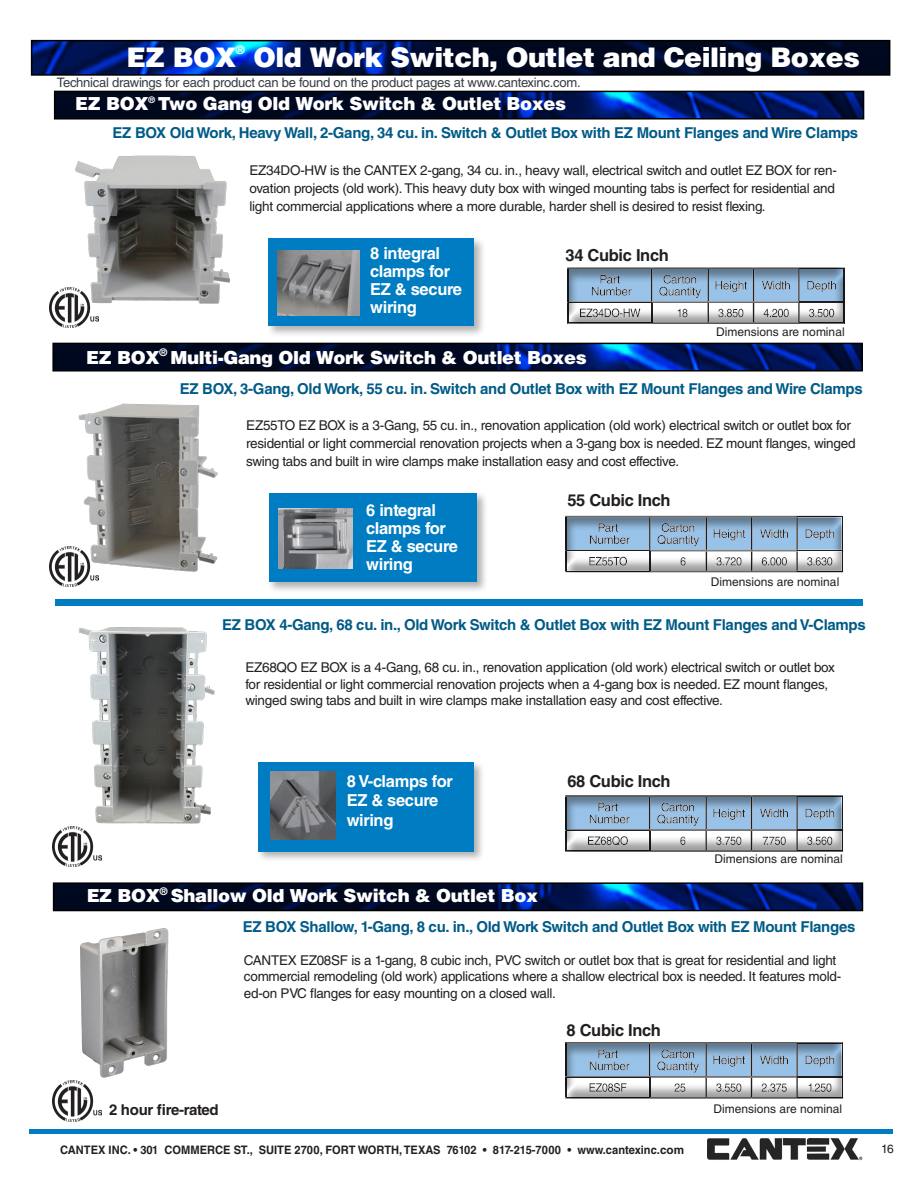
<style>
.page{position:relative;width:918px;height:1188px;background:#fff}
.page>*{position:absolute;margin:0;border:0;box-sizing:border-box;transform-origin:0 0}
.t1{font:900 27px "Helvetica LT Pro";letter-spacing:-.02em;color:#fff}
.t2{font:900 18px "Helvetica LT Pro";letter-spacing:-.02em;color:#fff}
.t3{font:700 16.5px/18px "Helvetica LT Std";letter-spacing:-.02em;color:#fff}
.t4{font:700 16.5px "Helvetica LT Std";letter-spacing:-.02em;color:#231f20}
.t5{font:700 15px "Helvetica LT Std";letter-spacing:-.02em;color:#005b86}
.t6{font:700 15px "Helvetica LT Std";letter-spacing:-.02em;color:#231f20}
.t7{font:13.5px/18px "Helvetica LT Std";letter-spacing:-.02em;color:#231f20}
.t8{font:13.05px "Helvetica LT Std";letter-spacing:-.02em;color:#383c43}
.t9{font:12px "Helvetica LT Std";color:#231f20}
.t10{font:900 12px "Helvetica LT Pro";color:#fff}
.t11{font:700 11.7px "Helvetica LT Std";color:#231f20;scale:.95 1}
</style>
<div class="page">
<img style="left:707px;top:1139px;width:156px;height:21px">
<hr style="left:29px;top:1130px;width:864px;height:4px;background:#007cc2">
<div style="left:563px;top:255px;width:294px;height:84px;background:#231f20;opacity:.43"></div>
<div style="left:266px;top:237px;width:220px;height:101px;background:#231f20;opacity:.35"></div>
<div style="left:269px;top:239px;width:205px;height:87px;background:#007cc2"></div>
<img style="left:277px;top:250px;width:83px;height:65px">
<img style="left:50px;top:291px;width:29px;height:37px">
<div style="left:561px;top:509px;width:295px;height:77px;background:#231f20;opacity:.43"></div>
<div style="left:267px;top:491px;width:221px;height:102px;background:#231f20;opacity:.35"></div>
<div style="left:269px;top:493px;width:208px;height:89px;background:#007cc2"></div>
<img style="left:279px;top:508px;width:74px;height:60px">
<img style="left:78px;top:627px;width:137px;height:197px">
<div style="left:561px;top:788px;width:295px;height:78px;background:#231f20;opacity:.43"></div>
<img style="left:67px;top:928px;width:102px;height:153px">
<img style="left:52px;top:826px;width:49px;height:41px">
<img style="left:52px;top:1081px;width:49px;height:40px">
<div style="left:256px;top:760px;width:229px;height:103px;background:#231f20;opacity:.35"></div>
<div style="left:259px;top:762px;width:215px;height:89px;background:#007cc2"></div>
<img style="left:57px;top:94px;width:804px;height:23px">
<div style="left:54px;top:91px;width:810px;height:29px;border:2px solid #000"></div>
<img style="left:58px;top:155px;width:173px;height:171px">
<img style="left:55px;top:346px;width:805px;height:23px">
<div style="left:52px;top:343px;width:811px;height:29px;border:2px solid #000"></div>
<img style="left:49px;top:403px;width:169px;height:184px">
<div style="left:55px;top:599px;width:808px;height:6px;background:#007cc2"></div>
<img style="left:270px;top:771px;width:66px;height:68px">
<img style="left:56px;top:885px;width:804px;height:23px">
<div style="left:53px;top:882px;width:810px;height:29px;border:2px solid #000"></div>
<img style="left:34px;top:43px;width:853px;height:30px">
<div style="left:31px;top:40px;width:859px;height:36px;border:2px solid #000"></div>
<div style="left:561px;top:1029px;width:295px;height:85px;background:#231f20;opacity:.43"></div>
<p class="t1" style="left:126px;top:40px;width:111px">EZ BOX</p>
<p class="t10" style="left:236px;top:42px;width:11px">®</p>
<p class="t1" style="left:253px;top:40px;width:608px">Old Work Switch, Outlet and Ceiling Boxes</p>
<p class="t8" style="left:57px;top:74px;width:525px">Technical drawings for each product can be found on the product pages at www.cantexinc.com.</p>
<p class="t2" style="left:75px;top:92px;width:492px">EZ BOX<sup>®</sup> Two Gang Old Work Switch &amp; Outlet Boxes</p>
<p class="t5" style="left:113px;top:124px;width:747px">EZ BOX Old Work, Heavy Wall, 2-Gang, 34 cu. in. Switch &amp; Outlet Box with EZ Mount Flanges and Wire Clamps</p>
<p class="t7" style="left:249px;top:161px;width:589px">EZ34DO-HW is the CANTEX 2-gang, 34 cu. in., heavy wall, electrical switch and outlet EZ BOX for ren&shy;ovation projects (old work). This heavy duty box with winged mounting tabs is perfect for residential and light commercial applications where a more durable, harder shell is desired to resist flexing.</p>
<p class="t3" style="left:370px;top:244px;width:93px">8 integral clamps for<br>EZ &amp; secure wiring</p>
<p class="t9" style="left:716px;top:325px;width:130px">Dimensions are nominal</p>
<p class="t4" style="left:566px;top:245px;width:105px">34 Cubic Inch</p>
<p class="t2" style="left:86px;top:346px;width:502px">EZ BOX<sup>®</sup> Multi-Gang Old Work Switch &amp; Outlet Boxes</p>
<p class="t5" style="left:180px;top:380px;width:684px">EZ BOX, 3-Gang, Old Work, 55 cu. in. Switch and Outlet Box with EZ Mount Flanges and Wire Clamps</p>
<p class="t7" style="left:246px;top:416px;width:611px">EZ55TO EZ BOX is a 3-Gang, 55 cu. in., renovation application (old work) electrical switch or outlet box for residential or light commercial renovation projects when a 3-gang box is needed. EZ mount flanges, winged swing tabs and built in wire clamps make installation easy and cost effective.</p>
<p class="t3" style="left:366px;top:501px;width:93px">6 integral clamps for<br>EZ &amp; secure wiring</p>
<p class="t4" style="left:567px;top:490px;width:105px">55 Cubic Inch</p>
<p class="t9" style="left:711px;top:575px;width:130px">Dimensions are nominal</p>
<p class="t5" style="left:222px;top:616px;width:645px">EZ BOX 4-Gang, 68 cu. in., Old Work Switch &amp; Outlet Box with EZ Mount Flanges and V-Clamps</p>
<p class="t7" style="left:245px;top:659px;width:591px;line-height:16.5px">EZ68QO EZ BOX is a 4-Gang, 68 cu. in., renovation application (old work) electrical switch or outlet box for residential or light commercial renovation projects when a 4-gang box is needed. EZ mount flanges, winged swing tabs and built in wire clamps make installation easy and cost effective.</p>
<p class="t3" style="left:347px;top:771px;width:108px;line-height:19.5px">8 V-clamps for<br>EZ &amp; secure wiring</p>
<p class="t4" style="left:567px;top:772px;width:105px">68 Cubic Inch</p>
<p class="t9" style="left:714px;top:852px;width:130px">Dimensions are nominal</p>
<p class="t2" style="left:87px;top:884px;width:453px">EZ BOX<sup>®</sup> Shallow Old Work Switch &amp; Outlet Box</p>
<p class="t5" style="left:243px;top:918px;width:614px">EZ BOX Shallow, 1-Gang, 8 cu. in., Old Work Switch and Outlet Box with EZ Mount Flanges</p>
<p class="t7" style="left:244px;top:952px;width:599px;line-height:16.5px">CANTEX EZ08SF is a 1-gang, 8 cubic inch, PVC switch or outlet box that is great for residential and light commercial remodeling (old work) applications where a shallow electrical box is needed. It features mold&shy;ed-on PVC flanges for easy mounting on a closed wall.</p>
<p class="t4" style="left:567px;top:1020px;width:96px">8 Cubic Inch</p>
<p class="t6" style="left:109px;top:1101px;width:111px">2 hour fire-rated</p>
<p class="t11" style="left:60px;top:1143px;width:658px">CANTEX INC. • 301 COMMERCE ST., SUITE 2700, FORT WORTH, TEXAS 76102 • 817-215-7000 • www.cantexinc.com</p>
<p class="t9" style="left:881px;top:1142px;width:14px">16</p>
<p class="t9" style="left:714px;top:1102px;width:130px">Dimensions are nominal</p>
</div>
